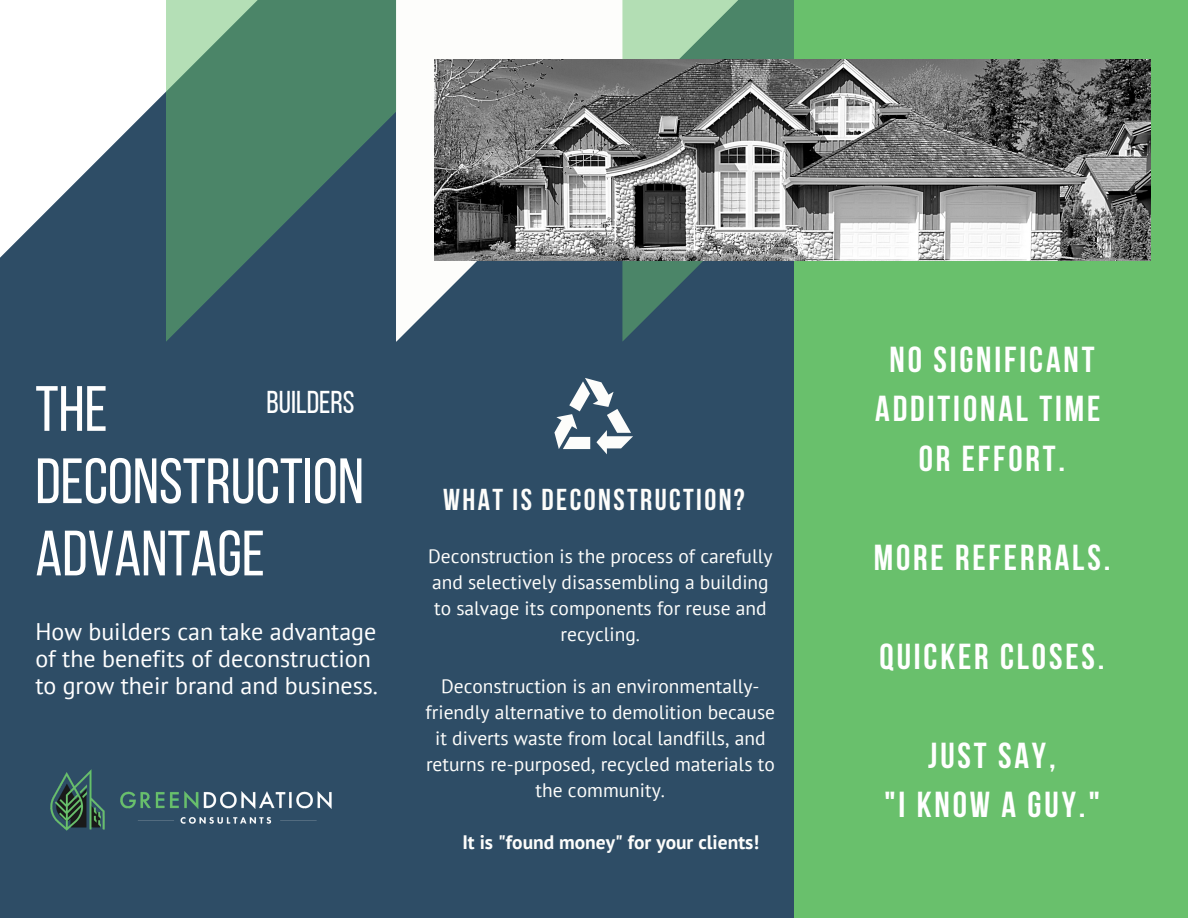
<style>
.page{position:relative;width:1188px;height:918px;background:#2e4d66}
.page>*{position:absolute;margin:0;border:0;box-sizing:border-box;transform-origin:0 0}
.t1{font:63.9px "Bebas Neue";color:#fff}
.t2{font:700 36px/49.5px "Bebas Neue";letter-spacing:.08em;color:#fff;text-align:center}
.t3{font:31.5px "Bebas Neue";color:#fff}
.t4{font:700 30.15px "Bebas Neue";letter-spacing:.08em;color:#fdfdfb}
.t5{font:24px/27px "PT Sans";color:#fff}
.t6{font:19.5px/26px "PT Sans";color:#fdfdfb;text-align:center}
.t7{font:700 19.5px "PT Sans";color:#fdfdfb}
</style>
<div class="page">
<svg style="left:554px;top:378px;width:79px;height:76px"></svg>
<svg style="left:0;top:0;width:795px;height:342px;fill:#fff"></svg>
<svg style="left:166px;top:0;width:480px;height:342px;fill:#4b8568"></svg>
<svg style="left:396px;top:0;width:226px;height:341px;fill:#fdfdfb"></svg>
<svg style="left:622px;top:0;width:173px;height:341px"></svg>
<div style="left:795px;top:0;width:393px;height:918px;background:#69c06c"></div>
<img style="left:435px;top:59px;width:715px;height:202px">
<img style="left:50px;top:769px;width:282px;height:62px">
<p class="t1" style="left:35px;top:383px;width:74px">THE</p>
<p class="t1" style="left:35px;top:455px;width:330px">DECONSTRUCTION</p>
<p class="t1" style="left:35px;top:527px;width:231px">ADVANTAGE</p>
<p class="t3" style="left:267px;top:390px;width:90px">BUILDERS</p>
<p class="t5" style="left:35px;top:618px;width:344px">How builders can take advantage of the benefits of deconstruction to grow their brand and business.</p>
<p class="t4" style="left:443px;top:488px;width:303px">WHAT IS DECONSTRUCTION?</p>
<p class="t6" style="left:428px;top:543px;width:346px">Deconstruction is the process of carefully and selectively disassembling a building to salvage its components for reuse and recycling.</p>
<p class="t6" style="left:426px;top:673px;width:351px">Deconstruction is an environmentally&shy;friendly alternative to demolition because it diverts waste from local landfills, and returns re-purposed, recycled materials to the community.</p>
<p class="t7" style="left:462px;top:829px;width:298px">It is "found money" for your clients!</p>
<p class="t2" style="left:875px;top:338px;width:227px">NO SIGNIFICANT<br>ADDITIONAL TIME</p>
<p class="t2" style="left:919px;top:437px;width:148px">OR EFFORT.</p>
<p class="t2" style="left:874px;top:536px;width:238px">MORE REFERRALS.</p>
<p class="t2" style="left:880px;top:635px;width:227px">QUICKER CLOSES.</p>
<p class="t2" style="left:928px;top:734px;width:129px">JUST SAY,</p>
<p class="t2" style="left:884px;top:783px;width:218px">"I KNOW A GUY."</p>
</div>
